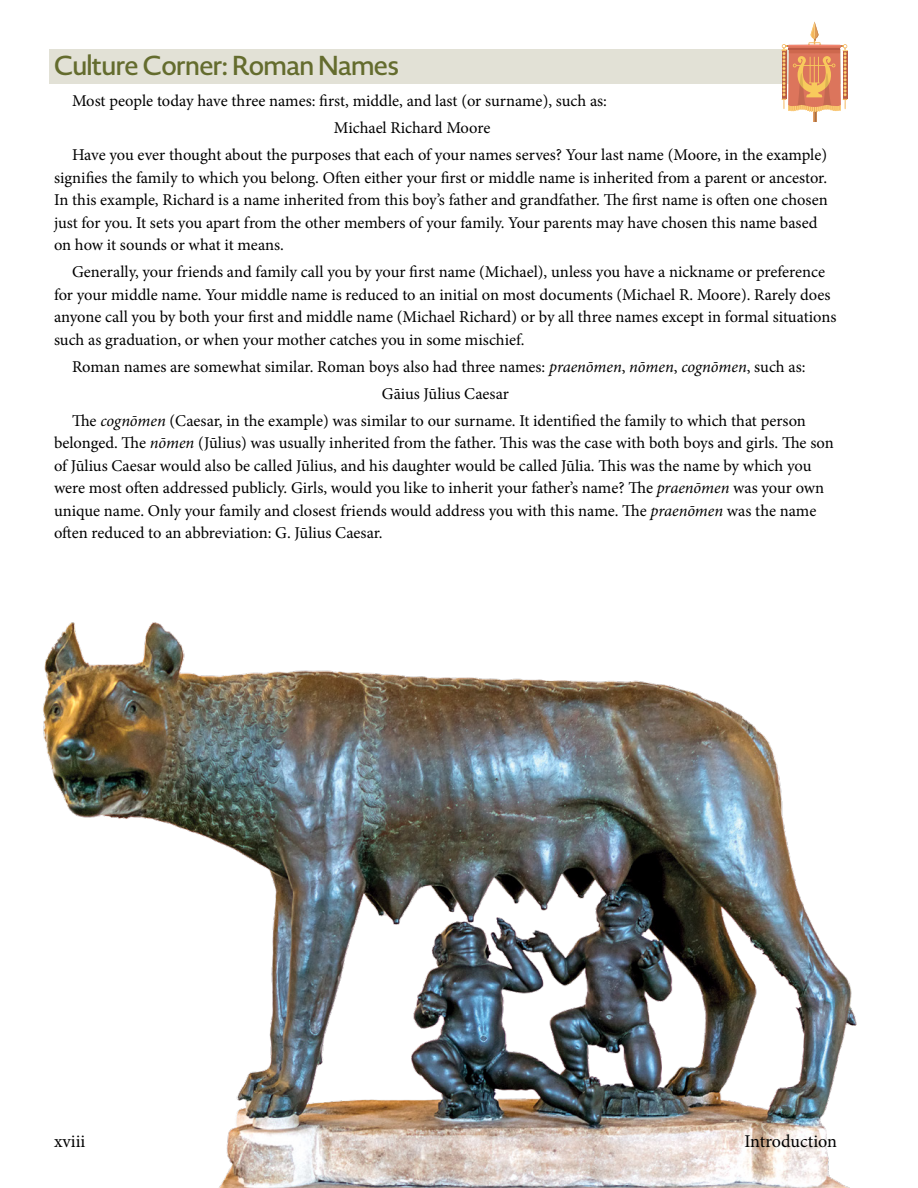
<style>
.page{position:relative;width:918px;height:1188px;background:#fff}
.page>*{position:absolute;margin:0;border:0;box-sizing:border-box;transform-origin:0 0}
.Subhead_w__Icons{font:600 27px "Novel Display";color:#646c2e}
.t1{font:18px "Minion Pro";color:#000}
.Body_Text{font:16.5px/22.5px "Minion Pro";letter-spacing:-.005em;color:#000}
.BT_Centered{font:16.5px "Minion Pro";letter-spacing:-.005em;color:#000}
.s1{font-style:italic}
</style>
<div class="page">
<img style="left:43px;top:622px;width:814px;height:566px">
<div style="left:50px;top:50px;width:792px;height:34px;background:#e2e1d6"></div>
<hr style="left:813px;top:81px;width:3px;height:41px;background:#c98951">
<hr style="left:815px;top:81px;width:1px;height:41px;background:#a96e46">
<hr style="left:814px;top:81px;width:1px;height:41px;background:#e39d64">
<svg style="left:782px;top:22px;width:65px;height:90px"></svg>
<p class="Subhead_w__Icons" style="left:54px;top:48px;width:346px">Culture Corner: Roman Names</p>
<p class="Body_Text" style="left:72px;top:90px;width:537px">Most people today have three names: first, middle, and last (or surname), such as:</p>
<p class="BT_Centered" style="left:334px;top:117px;width:158px">Michael Richard Moore</p>
<p class="Body_Text" style="left:54px;top:144px;width:775px;text-indent:18px">Have you ever thought about the purposes that each of your names serves? Your last name (Moore, in the example) signifies the family to which you belong. Often either your first or middle name is inherited from a parent or ancestor.<br>In this example, Richard is a name inherited from this boy’s father and grandfather. The first name is often one chosen just for you. It sets you apart from the other members of your family. Your parents may have chosen this name based on how it sounds or what it means.</p>
<p class="Body_Text" style="left:54px;top:261px;width:784px;text-indent:18px">Generally, your friends and family call you by your first name (Michael), unless you have a nickname or preference for your middle name. Your middle name is reduced to an initial on most documents (Michael R. Moore). Rarely does anyone call you by both your first and middle name (Michael Richard) or by all three names except in formal situations such as graduation, or when your mother catches you in some mischief.</p>
<p class="Body_Text" style="left:72px;top:355px;width:735px">Roman names are somewhat similar. Roman boys also had three names: <span class="s1">praenōmen</span>, <span class="s1">nōmen</span>, <span class="s1">cognōmen</span>, such as:</p>
<p class="BT_Centered" style="left:382px;top:382px;width:129px">Gāius Jūlius Caesar</p>
<p class="Body_Text" style="left:54px;top:409px;width:781px;text-indent:18px">The <span class="s1">cognōmen</span> (Caesar, in the example) was similar to our surname. It identified the family to which that person belonged. The <span class="s1">nōmen</span> (Jūlius) was usually inherited from the father. This was the case with both boys and girls. The son of Jūlius Caesar would also be called Jūlius, and his daughter would be called Jūlia. This was the name by which you were most often addressed publicly. Girls, would you like to inherit your father’s name? The <span class="s1">praenōmen</span> was your own unique name. Only your family and closest friends would address you with this name. The <span class="s1">praenōmen</span> was the name often reduced to an abbreviation: G. Jūlius Caesar.</p>
<p class="t1" style="left:54px;top:1129px;width:33px">xviii</p>
<p class="t1" style="left:744px;top:1129px;width:94px">Introduction</p>
</div>
